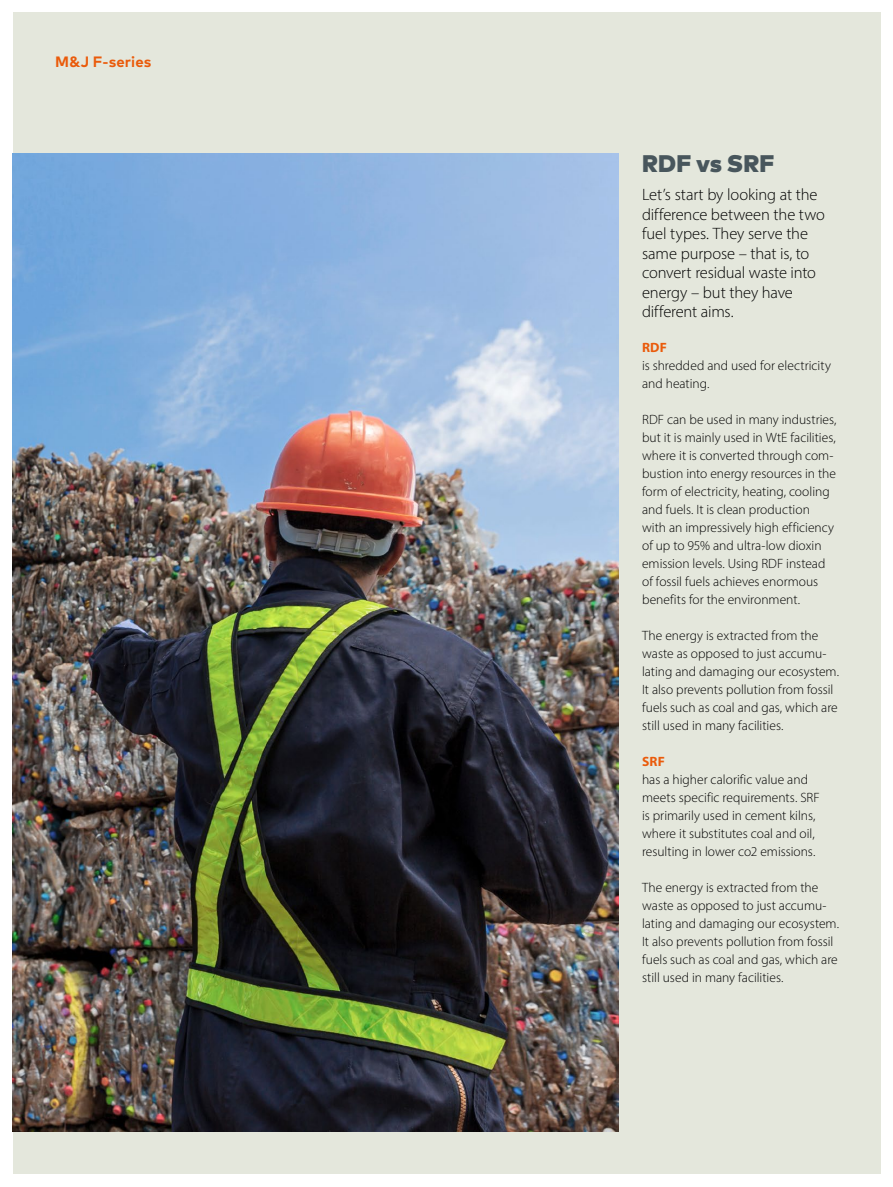
<style>
.page{position:relative;width:893px;height:1187px;background:#fff}
.page>*{position:absolute;margin:0;border:0;box-sizing:border-box;transform-origin:0 0}
.t1{font:900 24px "Mark W1 G";letter-spacing:.005em;color:#48565c}
.t2{font:300 16.5px/19.5px "Myriad Pro";letter-spacing:-.01em;color:#000}
.t3{font:700 15px "Mark W1 G";letter-spacing:.005em;color:#ea5b0b}
.t4{font:300 13.5px/18px "Myriad Pro";color:#000}
.t5{font:700 13.5px "Myriad Pro";letter-spacing:.015em;color:#ea5b0b}
</style>
<div class="page">
<div style="left:13px;top:13px;width:867px;height:1161px;background:#e4e7dc"></div>
<img style="left:13px;top:153px;width:606px;height:978px">
<p class="t3" style="left:55px;top:50px;width:98px">M&amp;J F-series</p>
<h1 class="t1" style="left:642px;top:145px;width:134px">RDF vs SRF</h1>
<p class="t2" style="left:642px;top:185px;width:184px">Let’s start by looking at the difference between the two fuel types. They serve the same purpose – that is, to convert residual waste into energy – but they have different aims.</p>
<p class="t5" style="left:642px;top:338px;width:26px">RDF</p>
<p class="t4" style="left:642px;top:356px;width:190px">is shredded and used for electricity and heating.</p>
<p class="t4" style="left:642px;top:410px;width:196px">RDF can be used in many industries, but it is mainly used in WtE facilities, where it is converted through com&shy;bustion into energy resources in the form of electricity, heating, cooling and fuels. It is clean production with an impressively high efficiency of up to 95% and ultra-low dioxin emission levels. Using RDF instead of fossil fuels achieves enormous benefits for the environment.</p>
<p class="t4" style="left:642px;top:626px;width:198px">The energy is extracted from the waste as opposed to just accumu&shy;lating and damaging our ecosystem.<br>It also prevents pollution from fossil fuels such as coal and gas, which are still used in many facilities.</p>
<p class="t5" style="left:642px;top:752px;width:24px">SRF</p>
<p class="t4" style="left:642px;top:770px;width:179px">has a higher calorific value and meets specific requirements. SRF is primarily used in cement kilns, where it substitutes coal and oil, resulting in lower co2 emissions.</p>
<p class="t4" style="left:642px;top:878px;width:198px">The energy is extracted from the waste as opposed to just accumu&shy;lating and damaging our ecosystem.<br>It also prevents pollution from fossil fuels such as coal and gas, which are still used in many facilities.</p>
</div>
